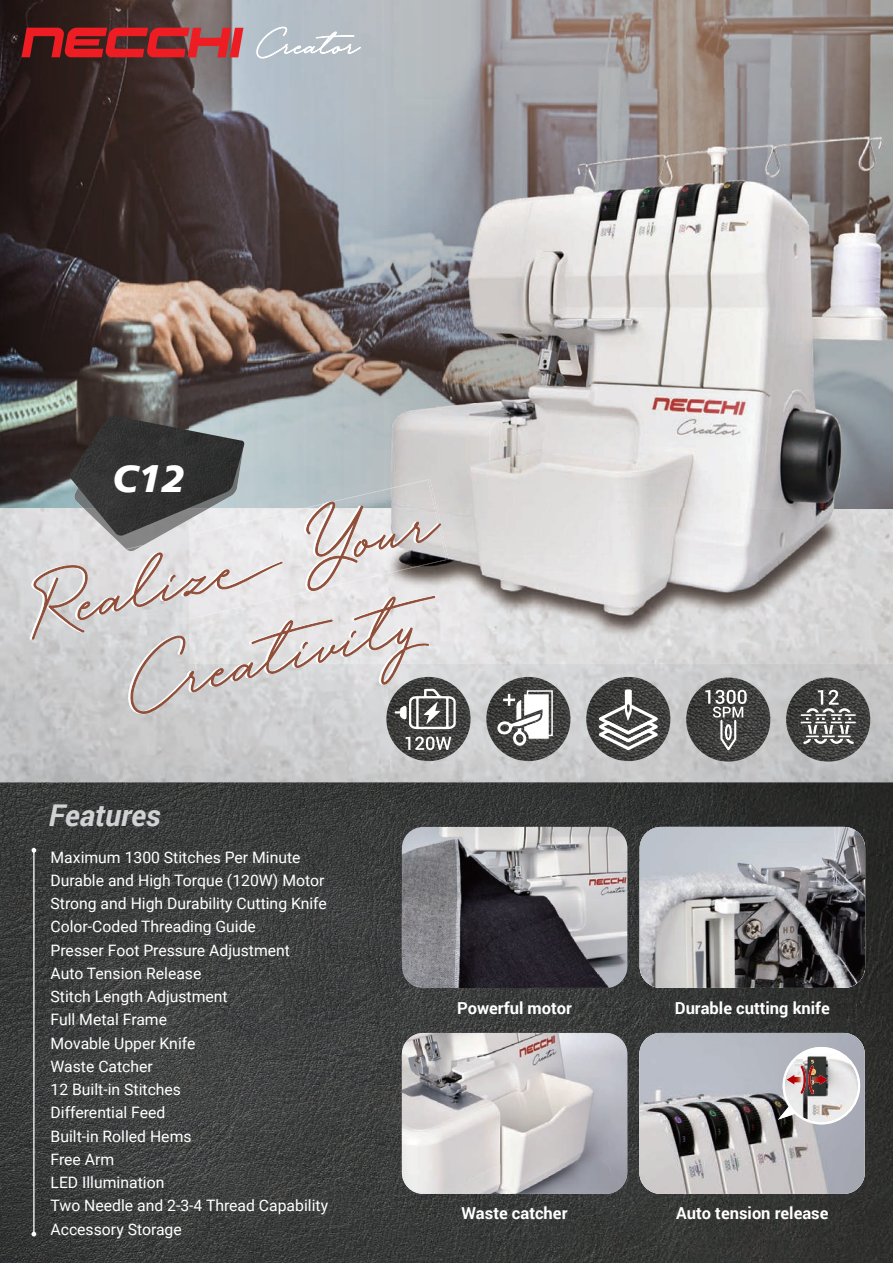
<style>
.page{position:relative;width:893px;height:1263px;background:#fff}
.page>*{position:absolute;margin:0;border:0;box-sizing:border-box;transform-origin:0 0}
.t1{font:82.5px/94.9px "Funky Signature";color:#904d37;text-align:center}
.t2{font:italic 900 38.25px "Frutiger LT";color:#fff}
.t3{font:italic 700 30px "Roboto";color:#d1d2d4}
.t4{font:700 16.5px "Roboto";color:#fff}
.t5{font:15.75px/23.2px "Roboto";color:#fff}
</style>
<div class="page">
<img style="left:0;top:508px;width:893px;height:755px">
<hr style="left:0;top:782px;width:893px;height:1px;background:#fafdff">
<img style="left:0;top:0;width:209px;height:457px">
<img style="left:209px;top:0;width:684px;height:88px">
<img style="left:0;top:457px;width:70px;height:51px">
<hr style="left:33px;top:850px;width:2px;height:384px;background:#fff">
<svg style="left:32px;top:1232px;width:4px;height:4px"></svg>
<svg style="left:32px;top:848px;width:4px;height:5px"></svg>
<svg style="left:21px;top:28px;width:222px;height:29px;background:#ac2a2d"></svg>
<svg style="left:256px;top:26px;width:105px;height:33px;background:#bfc7ce"></svg>
<img style="left:456px;top:508px;width:437px;height:156px">
<img style="left:189px;top:88px;width:704px;height:420px">
<img style="left:304px;top:479px;width:133px;height:22px">
<img style="left:306px;top:480px;width:128px;height:21px">
<img style="left:402px;top:1033px;width:225px;height:161px">
<svg style="left:639px;top:1033px;width:226px;height:161px;background:#adadb1"></svg>
<img style="left:640px;top:1033px;width:21px;height:17px">
<svg style="left:778px;top:1047px;width:82px;height:77px"></svg>
<img style="left:787px;top:1075px;width:15px;height:9px">
<img style="left:640px;top:827px;width:225px;height:161px">
<img style="left:402px;top:827px;width:225px;height:161px">
<img style="left:586px;top:677px;width:84px;height:84px;border-radius:42px">
<svg style="left:593px;top:689px;width:70px;height:63px"></svg>
<img style="left:386px;top:677px;width:85px;height:84px;border-radius:42px">
<svg style="left:406px;top:736px;width:45px;height:14px"></svg>
<img style="left:786px;top:677px;width:84px;height:85px;border-radius:42px">
<img style="left:686px;top:677px;width:84px;height:85px;border-radius:42px">
<svg style="left:705px;top:690px;width:42px;height:63px;background:#656664"></svg>
<div style="left:725px;top:724px;width:7px;height:16px;border:2px solid #fff;border-radius:50%"></div>
<img style="left:486px;top:677px;width:84px;height:84px;border-radius:42px">
<svg style="left:497px;top:689px;width:57px;height:57px"></svg>
<svg style="left:29px;top:501px;width:427px;height:228px;background:#d1cdcd"></svg>
<img style="left:84px;top:536px;width:105px;height:13px">
<img style="left:126px;top:545px;width:18px;height:4px">
<img style="left:126px;top:546px;width:16px;height:5px">
<img style="left:70px;top:416px;width:175px;height:120px">
<svg style="left:800px;top:690px;width:56px;height:54px;background:#6a6b69"></svg>
<h2 class="t2" style="left:112px;top:456px;width:74px">C12</h2>
<h1 class="t1" style="left:15px;top:561px;width:424px;rotate:-13deg">Realize Your<br>Creativity</h1>
<h3 class="t3" style="left:49px;top:794px;width:113px">Features</h3>
<p class="t5" style="left:51px;top:845px;width:279px">Maximum 1300 Stitches Per Minute<br>Durable and High Torque (120W) Motor<br>Strong and High Durability Cutting Knife<br>Color-Coded Threading Guide<br>Presser Foot Pressure Adjustment<br>Auto Tension Release<br>Stitch Length Adjustment<br>Full Metal Frame<br>Movable Upper Knife<br>Waste Catcher<br>12 Built-in Stitches<br>Differential Feed<br>Built-in Rolled Hems<br>Free Arm<br>LED Illumination<br>Two Needle and 2-3-4 Thread Capability<br>Accessory Storage</p>
<p class="t4" style="left:457px;top:997px;width:116px">Powerful motor</p>
<p class="t4" style="left:675px;top:997px;width:157px">Durable cutting knife</p>
<p class="t4" style="left:462px;top:1202px;width:107px">Waste catcher</p>
<p class="t4" style="left:676px;top:1202px;width:154px">Auto tension release</p>
</div>
